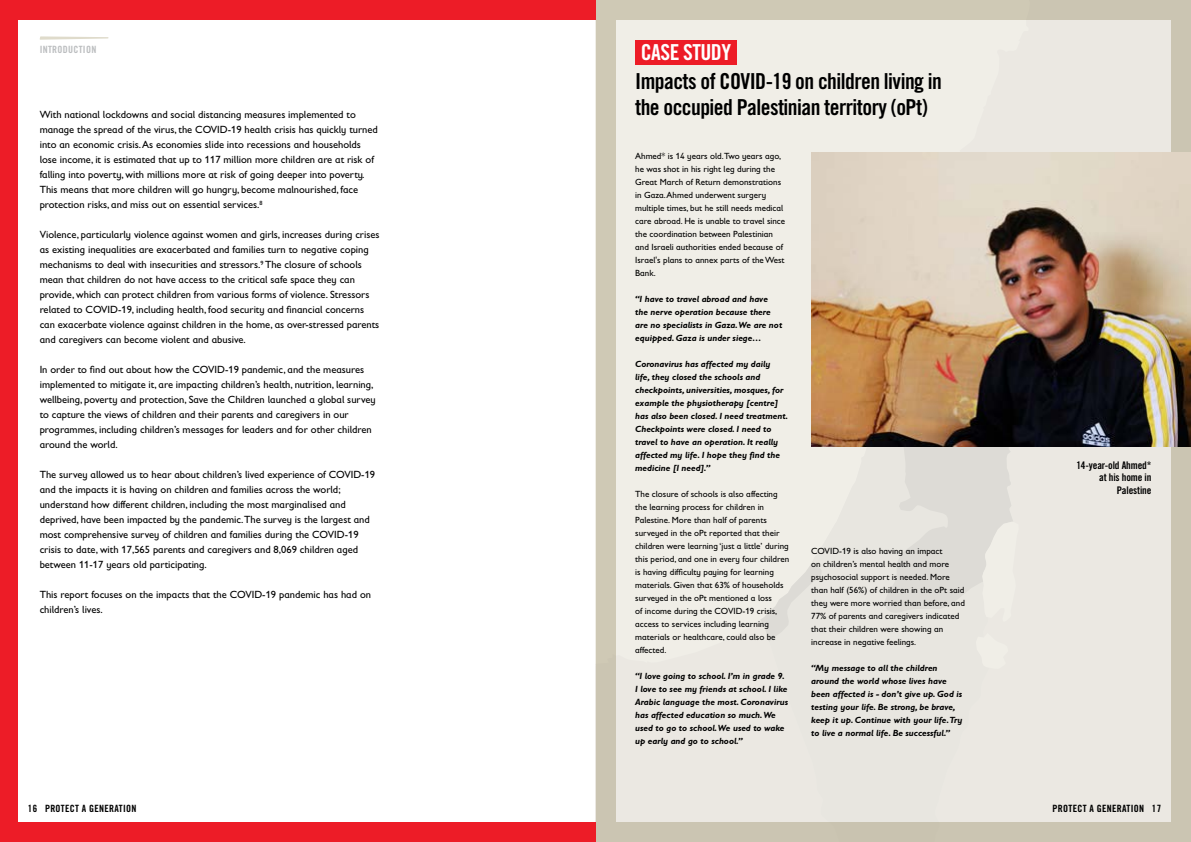
<style>
.page{position:relative;width:1191px;height:842px;background:#fff}
.page>*{position:absolute;margin:0;border:0;box-sizing:border-box;transform-origin:0 0}
.t1{font:22px/26.4px "Trade Gothic LT Std Bd Cn 20";letter-spacing:-.025em;color:#000}
.t2{font:22px "Trade Gothic LT Std Bd Cn 20";letter-spacing:-.025em;color:#fff}
.t3{font:10.5px/15px "Gill Sans Infant Std";color:#000}
.t4{font:10.5px/12.6px "Trade Gothic LT Std Bd Cn 20";letter-spacing:-.01em;color:#000;text-align:right}
.t5{font:10px "Trade Gothic LT Std Bd Cn 20";letter-spacing:.03em;color:#000}
.t6{font:10px "Trade Gothic LT Std Bd Cn 20";letter-spacing:.03em;color:#bcbec0}
.t7{font:9px/13px "Gill Sans Infant Std";color:#000}
.t8{font:italic 700 9px/13px "Gill Sans Infant Std";color:#000}
</style>
<div class="page">
<svg style="left:596px;top:0;width:595px;height:842px;background:#e7e4db"></svg>
<div style="left:760px;top:162px;width:314px;height:680px;background:#ebe8e2"></div>
<svg style="left:596px;top:274px;width:432px;height:568px;background:#e8e5dd"></svg>
<img style="left:811px;top:153px;width:380px;height:293px">
<div style="left:635px;top:40px;width:101px;height:25px;background:#ed1c27"></div>
<div style="left:0;top:0;width:18px;height:842px;background:#ed1c27"></div>
<div style="left:0;top:0;width:595px;height:20px;background:#ed1c27"></div>
<div style="left:0;top:822px;width:595px;height:20px;background:#ed1c27"></div>
<svg style="left:40px;top:36px;width:68px;height:4px"></svg>
<p class="t6" style="left:40px;top:43px;width:58px">INTRODUCTION</p>
<p class="t3" style="left:40px;top:107px;width:340px">With national lockdowns and social distancing measures implemented to manage the spread of the virus, the COVID-19 health crisis has quickly turned into an economic crisis. As economies slide into recessions and households lose income, it is estimated that up to 117 million more children are at risk of falling into poverty, with millions more at risk of going deeper into poverty.<br>This means that more children will go hungry, become malnourished, face protection risks, and miss out on essential services.<sup>8</sup></p>
<p class="t3" style="left:40px;top:227px;width:341px">Violence, particularly violence against women and girls, increases during crises as existing inequalities are exacerbated and families turn to negative coping mechanisms to deal with insecurities and stressors.<sup>9</sup> The closure of schools mean that children do not have access to the critical safe space they can provide, which can protect children from various forms of violence. Stressors related to COVID-19, including health, food security and financial concerns can exacerbate violence against children in the home, as over-stressed parents and caregivers can become violent and abusive.</p>
<p class="t3" style="left:40px;top:362px;width:337px">In order to find out about how the COVID-19 pandemic, and the measures implemented to mitigate it, are impacting children’s health, nutrition, learning, wellbeing, poverty and protection, Save the Children launched a global survey to capture the views of children and their parents and caregivers in our programmes, including children’s messages for leaders and for other children around the world.</p>
<p class="t3" style="left:40px;top:467px;width:337px">The survey allowed us to hear about children’s lived experience of COVID-19 and the impacts it is having on children and families across the world; understand how different children, including the most marginalised and deprived, have been impacted by the pandemic.The survey is the largest and most comprehensive survey of children and families during the COVID-19 crisis to date, with 17,565 parents and caregivers and 8,069 children aged between 11-17 years old participating.</p>
<p class="t3" style="left:40px;top:587px;width:333px">This report focuses on the impacts that the COVID-19 pandemic has had on children’s lives.</p>
<p class="t5" style="left:28px;top:802px;width:110px">16 PROTECT A GENERATION</p>
<h1 class="t2" style="left:641px;top:39px;width:92px">CASE STUDY</h1>
<h1 class="t1" style="left:635px;top:68px;width:308px">Impacts of COVID-19 on children living in the occupied Palestinian territory (oPt)</h1>
<p class="t7" style="left:635px;top:149px;width:151px">Ahmed* is 14 years old.Two years ago, he was shot in his right leg during the Great March of Return demonstrations in Gaza. Ahmed underwent surgery multiple times, but he still needs medical care abroad. He is unable to travel since the coordination between Palestinian and Israeli authorities ended because of Israel's plans to annex parts of the West Bank.</p>
<p class="t8" style="left:635px;top:292px;width:149px">“I have to travel abroad and have the nerve operation because there are no specialists in Gaza. We are not equipped. Gaza is under siege…</p>
<p class="t8" style="left:635px;top:357px;width:154px">Coronavirus has affected my daily<br>life, they closed the schools and checkpoints, universities, mosques, for example the physiotherapy [centre] has also been closed. I need treatment.<br>Checkpoints were closed. I need to travel to have an operation. It really affected my life. I hope they find the medicine [I need].”</p>
<p class="t7" style="left:635px;top:487px;width:156px">The closure of schools is also affecting the learning process for children in Palestine. More than half of parents surveyed in the oPt reported that their children were learning ‘just a little’ during this period, and one in every four children is having difficulty paying for learning materials. Given that 63% of households surveyed in the oPt mentioned a loss<br>of income during the COVID-19 crisis, access to services including learning materials or healthcare, could also be affected.</p>
<p class="t8" style="left:635px;top:669px;width:154px">“I love going to school. I’m in grade 9.<br>I love to see my friends at school. I like Arabic language the most. Coronavirus has affected education so much. We used to go to school. We used to wake up early and go to school.”</p>
<p class="t7" style="left:811px;top:544px;width:155px">COVID-19 is also having an impact<br>on children’s mental health and more psychosocial support is needed. More than half (56%) of children in the oPt said they were more worried than before, and 77% of parents and caregivers indicated that their children were showing an increase in negative feelings.</p>
<p class="t8" style="left:811px;top:661px;width:153px">“My message to all the children around the world whose lives have been affected is - don’t give up. God is testing your life. Be strong, be brave, keep it up. Continue with your life.Try to live a normal life. Be successful.”</p>
<p class="t4" style="left:1076px;top:459px;width:77px">14-year-old Ahmed* at his home in<br>Palestine</p>
<p class="t5" style="left:1052px;top:802px;width:110px">PROTECT A GENERATION 17</p>
</div>
